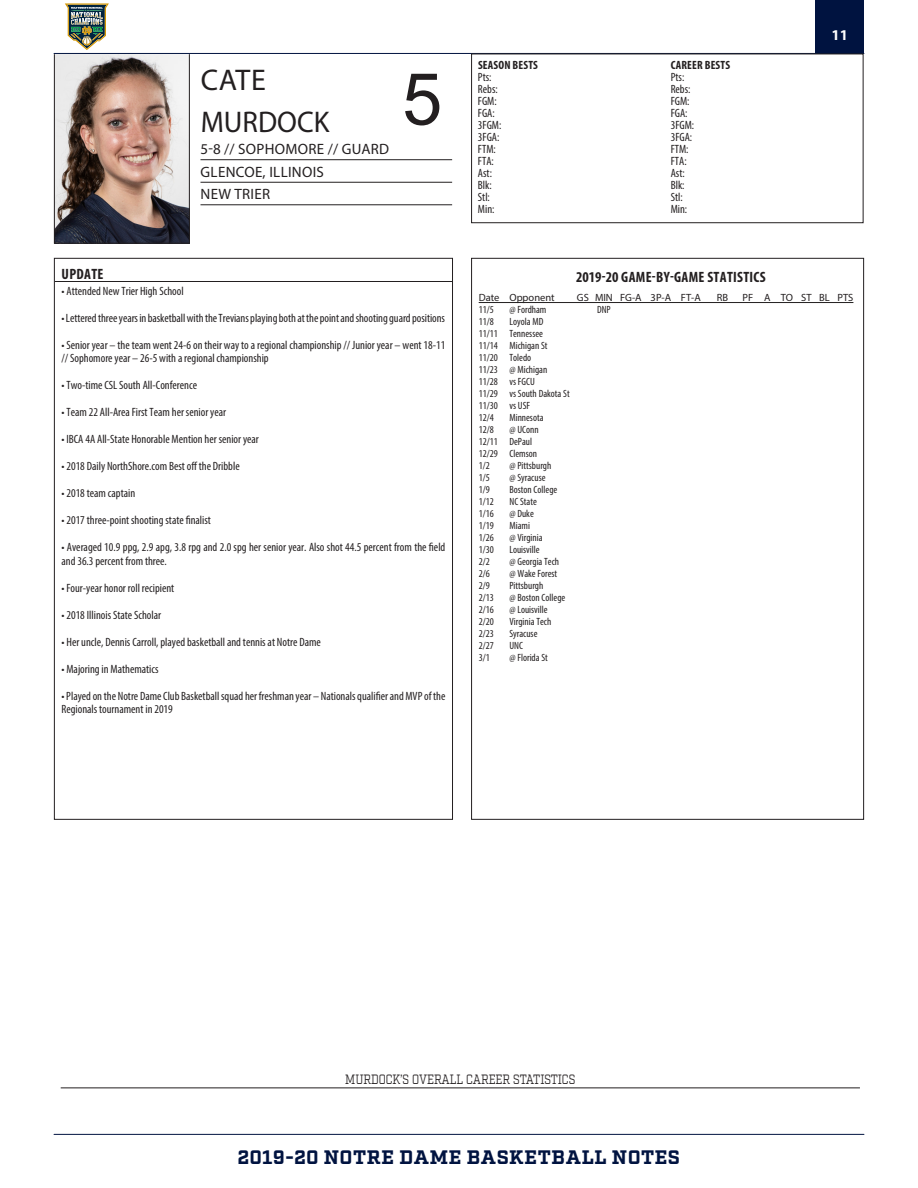
<style>
.page{position:relative;width:918px;height:1188px;background:#fff}
.page>*{position:absolute;margin:0;border:0;box-sizing:border-box;transform-origin:0 0}
.Player_Number{font:72px "Arial";color:#231f20}
.Player_First_Name{font:30px "Myriad Pro";color:#231f20;scale:.96 1}
.Player_First_Name-2{font:30px "Myriad Pro";color:#231f20}
.t1{font:700 19.5px "Factoria";letter-spacing:.025em;color:#001340}
.Player_Pos_-_Ht_-_Wt{font:15px "Myriad Pro";letter-spacing:.02em;color:#231f20}
.Player_Stats{font:700 condensed 15px "Myriad Pro";letter-spacing:.02em;color:#231f20}
.Player_Bio_Notes_hea{font:700 condensed 15px "Myriad Pro";letter-spacing:.02em;color:#231f20}
.t2{font:700 15px "Myriad Pro";color:#fff}
.CareerHdr{font:13.5px "Factoria";letter-spacing:-.005em;color:#231f20;scale:.8 1}
.Player_Bios_Notes_te{font:condensed 12px/13.5px "Myriad Pro";color:#231f20}
.t3{font:700 condensed 12px "Myriad Pro";letter-spacing:.015em;color:#231f20}
.Player_Stats-2{font:condensed 10.5px "Myriad Pro";color:#231f20}
.Player_Stats-3{font:10.5px "Myriad Pro";color:#231f20}
</style>
<div class="page">
<div style="left:815px;top:0;width:49px;height:53px;background:#001340"></div>
<hr style="left:54px;top:53px;width:810px;height:1px;background:#001340">
<hr style="left:54px;top:1134px;width:810px;height:1px;background:#001340">
<svg style="left:65px;top:3px;width:44px;height:47px"></svg>
<hr style="left:201px;top:159px;width:251px;height:1px;background:#231f20">
<hr style="left:201px;top:182px;width:251px;height:1px;background:#231f20">
<hr style="left:201px;top:205px;width:251px;height:1px;background:#231f20">
<img style="left:56px;top:56px;width:132px;height:186px">
<div style="left:54px;top:54px;width:136px;height:190px;border:1px solid #231f20"></div>
<hr style="left:55px;top:281px;width:397px;height:1px;background:#231f20">
<div style="left:471px;top:54px;width:393px;height:169px;border:1px solid #231f20"></div>
<hr style="left:479px;top:302px;width:374px;height:1px;background:#231f20">
<hr style="left:61px;top:1088px;width:799px;height:1px;background:#231f20">
<p class="Player_First_Name-2" style="left:201px;top:61px;width:67px">CATE</p>
<p class="Player_First_Name" style="left:201px;top:103px;width:135px">MURDOCK</p>
<p class="Player_Pos_-_Ht_-_Wt" style="left:201px;top:140px;width:190px">5-8 // SOPHOMORE // GUARD</p>
<p class="Player_Pos_-_Ht_-_Wt" style="left:201px;top:162px;width:125px">GLENCOE, ILLINOIS</p>
<p class="Player_Pos_-_Ht_-_Wt" style="left:201px;top:185px;width:71px">NEW TRIER</p>
<p class="Player_Number" style="left:402px;top:52px;width:42px">5</p>
<p class="Player_Bio_Notes_hea" style="left:62px;top:264px;width:43px">UPDATE</p>
<p class="Player_Bios_Notes_te" style="left:62px;top:284px;width:124px">• Attended New Trier High School</p>
<p class="Player_Bios_Notes_te" style="left:62px;top:311px;width:385px">• Lettered three years in basketball with the Trevians playing both at the point and shooting guard positions</p>
<p class="Player_Bios_Notes_te" style="left:62px;top:338px;width:385px">• Senior year – the team went 24-6 on their way to a regional championship // Junior year – went 18-11 // Sophomore year – 26-5 with a regional championship</p>
<p class="Player_Bios_Notes_te" style="left:62px;top:378px;width:137px">• Two-time CSL South All-Conference</p>
<p class="Player_Bios_Notes_te" style="left:62px;top:405px;width:166px">• Team 22 All-Area First Team her senior year</p>
<p class="Player_Bios_Notes_te" style="left:62px;top:432px;width:199px">• IBCA 4A All-State Honorable Mention her senior year</p>
<p class="Player_Bios_Notes_te" style="left:62px;top:459px;width:180px">• 2018 Daily NorthShore.com Best off the Dribble</p>
<p class="Player_Bios_Notes_te" style="left:62px;top:486px;width:75px">• 2018 team captain</p>
<p class="Player_Bios_Notes_te" style="left:62px;top:513px;width:151px">• 2017 three-point shooting state finalist</p>
<p class="Player_Bios_Notes_te" style="left:62px;top:540px;width:385px">• Averaged 10.9 ppg, 2.9 apg, 3.8 rpg and 2.0 spg her senior year. Also shot 44.5 percent from the field and 36.3 percent from three.</p>
<p class="Player_Bios_Notes_te" style="left:62px;top:581px;width:114px">• Four-year honor roll recipient</p>
<p class="Player_Bios_Notes_te" style="left:62px;top:608px;width:101px">• 2018 Illinois State Scholar</p>
<p class="Player_Bios_Notes_te" style="left:62px;top:635px;width:261px">• Her uncle, Dennis Carroll, played basketball and tennis at Notre Dame</p>
<p class="Player_Bios_Notes_te" style="left:62px;top:662px;width:99px">• Majoring in Mathematics</p>
<p class="Player_Bios_Notes_te" style="left:62px;top:689px;width:385px">• Played on the Notre Dame Club Basketball squad her freshman year – Nationals qualifier and MVP of the<br>Regionals tournament in 2019</p>
<p class="t3" style="left:478px;top:58px;width:61px">SEASON BESTS</p>
<p class="Player_Bios_Notes_te" style="left:478px;top:70px;width:15px">Pts:</p>
<p class="Player_Bios_Notes_te" style="left:478px;top:82px;width:21px">Rebs:</p>
<p class="Player_Bios_Notes_te" style="left:478px;top:94px;width:20px">FGM:</p>
<p class="Player_Bios_Notes_te" style="left:478px;top:106px;width:18px">FGA:</p>
<p class="Player_Bios_Notes_te" style="left:478px;top:118px;width:25px">3FGM:</p>
<p class="Player_Bios_Notes_te" style="left:478px;top:130px;width:23px">3FGA:</p>
<p class="Player_Bios_Notes_te" style="left:478px;top:142px;width:19px">FTM:</p>
<p class="Player_Bios_Notes_te" style="left:478px;top:154px;width:17px">FTA:</p>
<p class="Player_Bios_Notes_te" style="left:478px;top:166px;width:16px">Ast:</p>
<p class="Player_Bios_Notes_te" style="left:478px;top:178px;width:15px">Blk:</p>
<p class="Player_Bios_Notes_te" style="left:478px;top:190px;width:14px">Stl:</p>
<p class="Player_Bios_Notes_te" style="left:478px;top:202px;width:18px">Min:</p>
<p class="t3" style="left:671px;top:58px;width:61px">CAREER BESTS</p>
<p class="Player_Bios_Notes_te" style="left:671px;top:70px;width:15px">Pts:</p>
<p class="Player_Bios_Notes_te" style="left:671px;top:82px;width:21px">Rebs:</p>
<p class="Player_Bios_Notes_te" style="left:671px;top:94px;width:20px">FGM:</p>
<p class="Player_Bios_Notes_te" style="left:671px;top:106px;width:18px">FGA:</p>
<p class="Player_Bios_Notes_te" style="left:671px;top:118px;width:25px">3FGM:</p>
<p class="Player_Bios_Notes_te" style="left:671px;top:130px;width:23px">3FGA:</p>
<p class="Player_Bios_Notes_te" style="left:671px;top:142px;width:19px">FTM:</p>
<p class="Player_Bios_Notes_te" style="left:671px;top:154px;width:17px">FTA:</p>
<p class="Player_Bios_Notes_te" style="left:671px;top:166px;width:16px">Ast:</p>
<p class="Player_Bios_Notes_te" style="left:671px;top:178px;width:15px">Blk:</p>
<p class="Player_Bios_Notes_te" style="left:671px;top:190px;width:14px">Stl:</p>
<p class="Player_Bios_Notes_te" style="left:671px;top:202px;width:18px">Min:</p>
<p class="Player_Stats" style="left:576px;top:268px;width:191px">2019-20 GAME-BY-GAME STATISTICS</p>
<p class="t2" style="left:832px;top:25px;width:18px">11</p>
<p class="Player_Stats-3" style="left:479px;top:291px;width:78px">Date Opponent</p>
<p class="Player_Stats-3" style="left:577px;top:291px;width:125px">GS MIN FG-A 3P-A FT-A</p>
<p class="Player_Stats-3" style="left:717px;top:291px;width:13px">RB</p>
<p class="Player_Stats-3" style="left:743px;top:291px;width:112px">PF A TO ST BL PTS</p>
<p class="Player_Stats-2" style="left:479px;top:304px;width:17px">11/5</p>
<p class="Player_Stats-2" style="left:509px;top:304px;width:39px">@ Fordham</p>
<p class="Player_Stats-2" style="left:597px;top:304px;width:15px">DNP</p>
<p class="Player_Stats-2" style="left:479px;top:316px;width:17px">11/8</p>
<p class="Player_Stats-2" style="left:509px;top:316px;width:35px">Loyola MD</p>
<p class="Player_Stats-2" style="left:479px;top:328px;width:66px">11/11 Tennessee</p>
<p class="Player_Stats-2" style="left:479px;top:340px;width:70px">11/14 Michigan St</p>
<p class="Player_Stats-2" style="left:479px;top:352px;width:54px">11/20 Toledo</p>
<p class="Player_Stats-2" style="left:479px;top:364px;width:70px">11/23 @ Michigan</p>
<p class="Player_Stats-2" style="left:479px;top:376px;width:58px">11/28 vs FGCU</p>
<p class="Player_Stats-2" style="left:479px;top:388px;width:93px">11/29 vs South Dakota St</p>
<p class="Player_Stats-2" style="left:479px;top:400px;width:53px">11/30 vs USF</p>
<p class="Player_Stats-2" style="left:479px;top:412px;width:17px">12/4</p>
<p class="Player_Stats-2" style="left:509px;top:412px;width:36px">Minnesota</p>
<p class="Player_Stats-2" style="left:479px;top:424px;width:17px">12/8</p>
<p class="Player_Stats-2" style="left:509px;top:424px;width:31px">@ UConn</p>
<p class="Player_Stats-2" style="left:479px;top:436px;width:55px">12/11 DePaul</p>
<p class="Player_Stats-2" style="left:479px;top:448px;width:60px">12/29 Clemson</p>
<p class="Player_Stats-2" style="left:479px;top:460px;width:13px">1/2</p>
<p class="Player_Stats-2" style="left:509px;top:460px;width:43px">@ Pittsburgh</p>
<p class="Player_Stats-2" style="left:479px;top:472px;width:13px">1/5</p>
<p class="Player_Stats-2" style="left:509px;top:472px;width:38px">@ Syracuse</p>
<p class="Player_Stats-2" style="left:479px;top:484px;width:13px">1/9</p>
<p class="Player_Stats-2" style="left:509px;top:484px;width:49px">Boston College</p>
<p class="Player_Stats-2" style="left:479px;top:496px;width:17px">1/12</p>
<p class="Player_Stats-2" style="left:509px;top:496px;width:29px">NC State</p>
<p class="Player_Stats-2" style="left:479px;top:508px;width:17px">1/16</p>
<p class="Player_Stats-2" style="left:509px;top:508px;width:26px">@ Duke</p>
<p class="Player_Stats-2" style="left:479px;top:520px;width:17px">1/19</p>
<p class="Player_Stats-2" style="left:509px;top:520px;width:22px">Miami</p>
<p class="Player_Stats-2" style="left:479px;top:532px;width:17px">1/26</p>
<p class="Player_Stats-2" style="left:509px;top:532px;width:35px">@ Virginia</p>
<p class="Player_Stats-2" style="left:479px;top:544px;width:17px">1/30</p>
<p class="Player_Stats-2" style="left:509px;top:544px;width:32px">Louisville</p>
<p class="Player_Stats-2" style="left:479px;top:556px;width:13px">2/2</p>
<p class="Player_Stats-2" style="left:509px;top:556px;width:51px">@ Georgia Tech</p>
<p class="Player_Stats-2" style="left:479px;top:568px;width:13px">2/6</p>
<p class="Player_Stats-2" style="left:509px;top:568px;width:49px">@ Wake Forest</p>
<p class="Player_Stats-2" style="left:479px;top:580px;width:13px">2/9</p>
<p class="Player_Stats-2" style="left:509px;top:580px;width:35px">Pittsburgh</p>
<p class="Player_Stats-2" style="left:479px;top:592px;width:17px">2/13</p>
<p class="Player_Stats-2" style="left:509px;top:592px;width:57px">@ Boston College</p>
<p class="Player_Stats-2" style="left:479px;top:604px;width:17px">2/16</p>
<p class="Player_Stats-2" style="left:509px;top:604px;width:40px">@ Louisville</p>
<p class="Player_Stats-2" style="left:479px;top:616px;width:17px">2/20</p>
<p class="Player_Stats-2" style="left:509px;top:616px;width:43px">Virginia Tech</p>
<p class="Player_Stats-2" style="left:479px;top:628px;width:17px">2/23</p>
<p class="Player_Stats-2" style="left:509px;top:628px;width:30px">Syracuse</p>
<p class="Player_Stats-2" style="left:479px;top:640px;width:17px">2/27</p>
<p class="Player_Stats-2" style="left:509px;top:640px;width:15px">UNC</p>
<p class="Player_Stats-2" style="left:479px;top:652px;width:13px">3/1</p>
<p class="Player_Stats-2" style="left:509px;top:652px;width:40px">@ Florida St</p>
<p class="CareerHdr" style="left:345px;top:1072px;width:289px">MURDOCK’S OVERALL CAREER STATISTICS</p>
<h3 class="t1" style="left:238px;top:1145px;width:444px">2019-20 NOTRE DAME BASKETBALL NOTES</h3>
</div>
